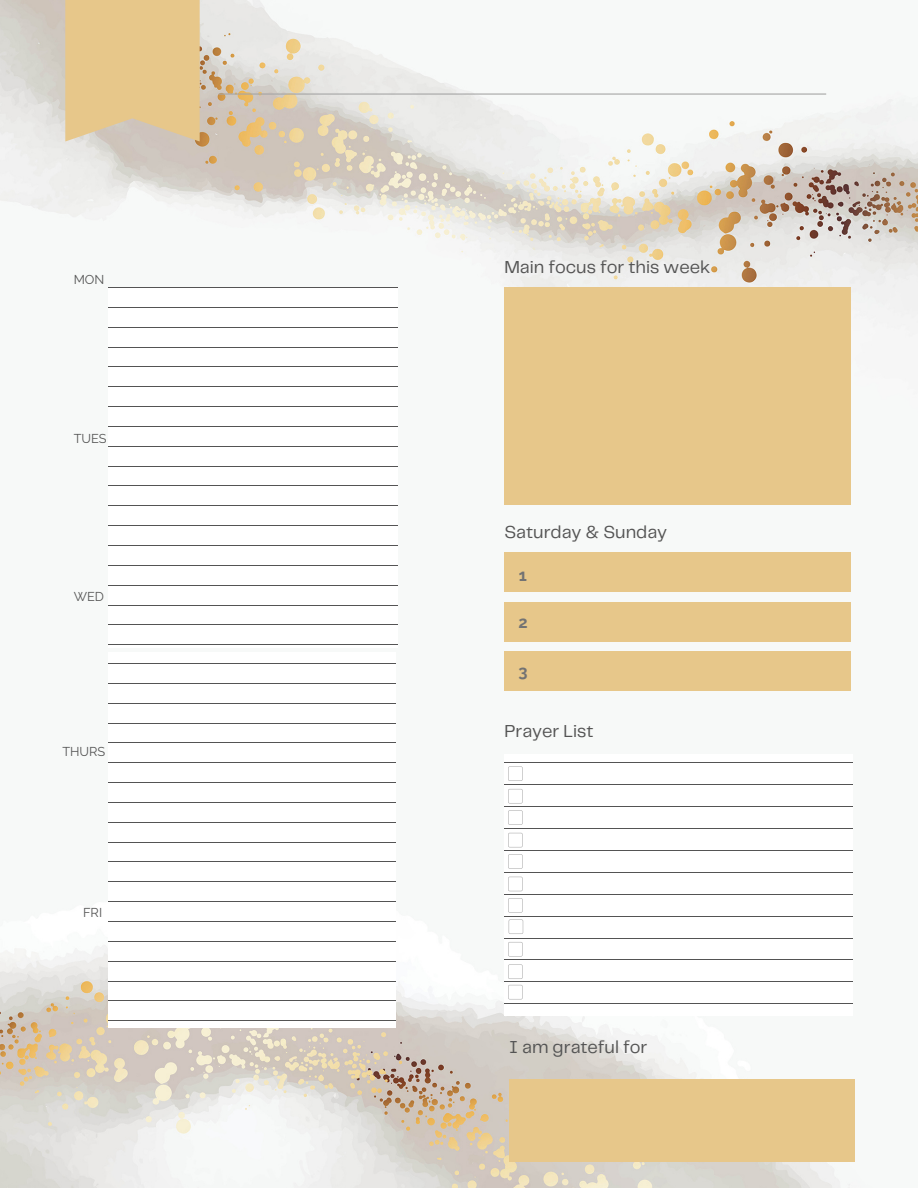
<style>
.page{position:relative;width:918px;height:1188px;background:#fff}
.page>*{position:absolute;margin:0;border:0;box-sizing:border-box;transform-origin:0 0}
.t1{font:18px "Telegraf";color:#545454}
.t2{font:700 16.35px "Raleway";color:#737373}
.t3{font:12.75px "Raleway";color:#545454}
</style>
<div class="page">
<img style="left:0;top:0;width:918px;height:1188px">
<svg style="left:65px;top:0;width:135px;height:141px;background:#e5c68e"></svg>
<hr style="left:219px;top:93px;width:607px;height:2px;background:#a6a6a6">
<div style="left:504px;top:287px;width:346px;height:218px;background:#e7c78a"></div>
<div style="left:504px;top:552px;width:346px;height:40px;background:#e7c78a"></div>
<div style="left:504px;top:602px;width:346px;height:40px;background:#e7c78a"></div>
<div style="left:504px;top:651px;width:346px;height:40px;background:#e7c78a"></div>
<div style="left:505px;top:755px;width:347px;height:261px;background:#fff"></div>
<hr style="left:505px;top:763px;width:347px;height:1px;background:#545454">
<hr style="left:505px;top:785px;width:347px;height:1px;background:#545454">
<hr style="left:505px;top:806px;width:347px;height:1px;background:#545454">
<hr style="left:505px;top:828px;width:347px;height:1px;background:#545454">
<hr style="left:505px;top:850px;width:347px;height:1px;background:#545454">
<hr style="left:505px;top:872px;width:347px;height:1px;background:#545454">
<hr style="left:505px;top:894px;width:347px;height:1px;background:#545454">
<hr style="left:505px;top:916px;width:347px;height:1px;background:#545454">
<hr style="left:505px;top:938px;width:347px;height:1px;background:#545454">
<hr style="left:505px;top:960px;width:347px;height:1px;background:#545454">
<hr style="left:505px;top:982px;width:347px;height:1px;background:#545454">
<hr style="left:505px;top:1003px;width:347px;height:1px;background:#545454">
<div style="left:509px;top:1079px;width:346px;height:82px;background:#e7c78a"></div>
<svg style="left:508px;top:766px;width:15px;height:15px"></svg>
<svg style="left:508px;top:789px;width:15px;height:15px"></svg>
<svg style="left:508px;top:810px;width:15px;height:15px"></svg>
<svg style="left:508px;top:833px;width:15px;height:14px"></svg>
<svg style="left:508px;top:854px;width:15px;height:15px"></svg>
<svg style="left:508px;top:877px;width:15px;height:14px"></svg>
<svg style="left:508px;top:898px;width:15px;height:15px"></svg>
<svg style="left:509px;top:919px;width:14px;height:15px"></svg>
<svg style="left:508px;top:942px;width:15px;height:15px"></svg>
<svg style="left:508px;top:964px;width:15px;height:15px"></svg>
<svg style="left:508px;top:985px;width:15px;height:14px"></svg>
<div style="left:109px;top:653px;width:286px;height:374px;background:#fff"></div>
<hr style="left:109px;top:663px;width:286px;height:1px;background:#545454">
<hr style="left:109px;top:683px;width:286px;height:1px;background:#545454">
<hr style="left:109px;top:703px;width:286px;height:1px;background:#545454">
<hr style="left:109px;top:723px;width:286px;height:1px;background:#545454">
<hr style="left:109px;top:743px;width:286px;height:1px;background:#545454">
<hr style="left:109px;top:763px;width:286px;height:1px;background:#545454">
<hr style="left:109px;top:782px;width:286px;height:1px;background:#545454">
<hr style="left:109px;top:802px;width:286px;height:1px;background:#545454">
<hr style="left:109px;top:822px;width:286px;height:1px;background:#545454">
<hr style="left:109px;top:842px;width:286px;height:1px;background:#545454">
<hr style="left:109px;top:862px;width:286px;height:1px;background:#545454">
<hr style="left:109px;top:882px;width:286px;height:1px;background:#545454">
<hr style="left:109px;top:901px;width:286px;height:1px;background:#545454">
<hr style="left:109px;top:921px;width:286px;height:1px;background:#545454">
<hr style="left:109px;top:941px;width:286px;height:1px;background:#545454">
<hr style="left:109px;top:961px;width:286px;height:1px;background:#545454">
<hr style="left:109px;top:981px;width:286px;height:1px;background:#545454">
<hr style="left:109px;top:1001px;width:286px;height:1px;background:#545454">
<hr style="left:109px;top:1020px;width:286px;height:1px;background:#545454">
<div style="left:109px;top:287px;width:289px;height:360px;background:#fff"></div>
<hr style="left:109px;top:287px;width:289px;height:1px;background:#545454">
<hr style="left:109px;top:307px;width:289px;height:1px;background:#545454">
<hr style="left:109px;top:327px;width:289px;height:1px;background:#545454">
<hr style="left:109px;top:347px;width:289px;height:1px;background:#545454">
<hr style="left:109px;top:367px;width:289px;height:1px;background:#545454">
<hr style="left:109px;top:387px;width:289px;height:1px;background:#545454">
<hr style="left:109px;top:406px;width:289px;height:1px;background:#545454">
<hr style="left:109px;top:426px;width:289px;height:1px;background:#545454">
<hr style="left:109px;top:446px;width:289px;height:1px;background:#545454">
<hr style="left:109px;top:466px;width:289px;height:1px;background:#545454">
<hr style="left:109px;top:486px;width:289px;height:1px;background:#545454">
<hr style="left:109px;top:506px;width:289px;height:1px;background:#545454">
<hr style="left:109px;top:525px;width:289px;height:1px;background:#545454">
<hr style="left:109px;top:545px;width:289px;height:1px;background:#545454">
<hr style="left:109px;top:565px;width:289px;height:1px;background:#545454">
<hr style="left:109px;top:585px;width:289px;height:1px;background:#545454">
<hr style="left:109px;top:605px;width:289px;height:1px;background:#545454">
<hr style="left:109px;top:625px;width:289px;height:1px;background:#545454">
<hr style="left:109px;top:644px;width:289px;height:1px;background:#545454">
<h1 class="t3" style="left:74px;top:272px;width:32px">MON</h1>
<h1 class="t3" style="left:74px;top:431px;width:35px">TUES</h1>
<p class="t3" style="left:74px;top:589px;width:32px">WED</p>
<p class="t3" style="left:62px;top:744px;width:45px">THURS</p>
<p class="t3" style="left:83px;top:905px;width:21px">FRI</p>
<p class="t1" style="left:504px;top:260px;width:207px">Main focus for this week</p>
<p class="t1" style="left:504px;top:524px;width:164px">Saturday &amp; Sunday</p>
<p class="t2" style="left:519px;top:565px;width:10px">1</p>
<p class="t2" style="left:518px;top:613px;width:11px">2</p>
<p class="t2" style="left:518px;top:662px;width:11px">3</p>
<p class="t1" style="left:504px;top:723px;width:91px">Prayer List</p>
<p class="t1" style="left:509px;top:1039px;width:140px">I am grateful for</p>
</div>
